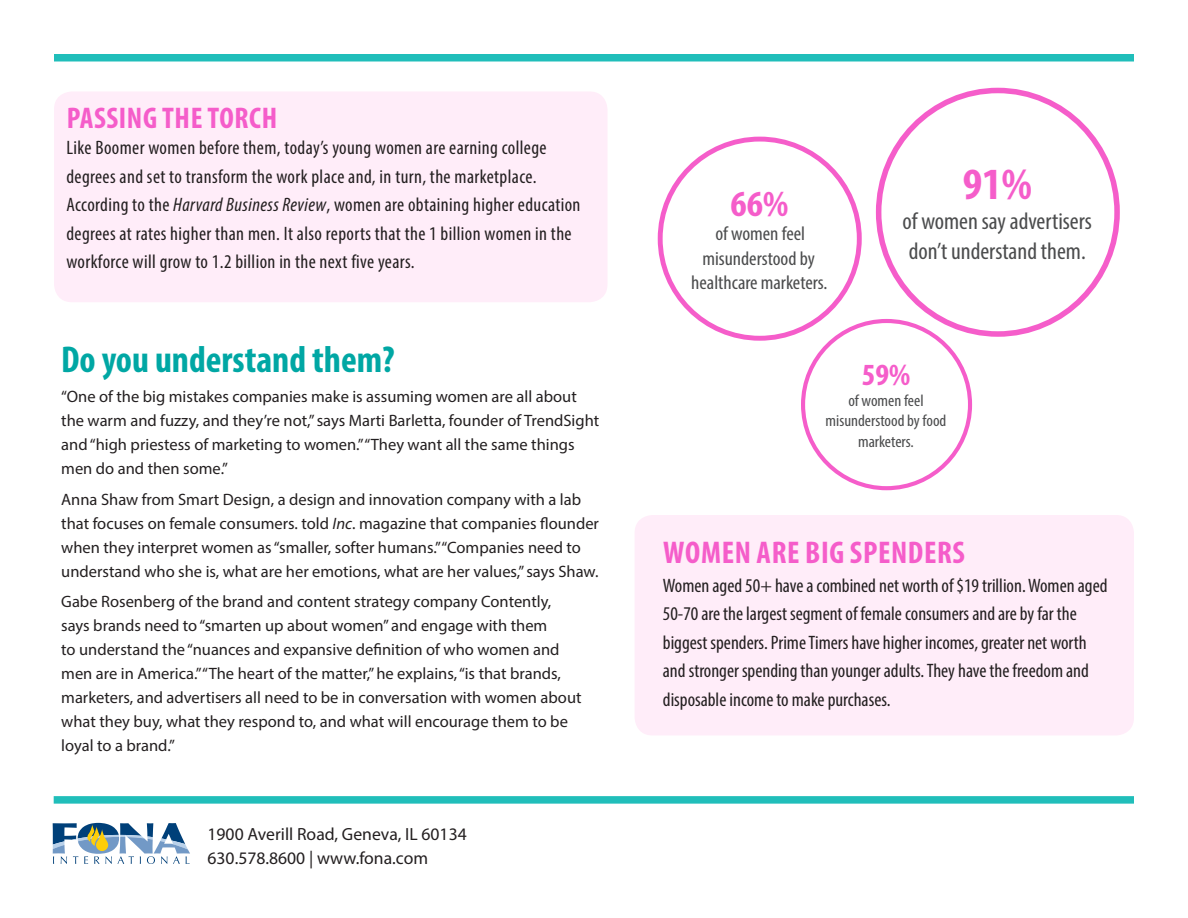
<style>
.page{position:relative;width:1188px;height:918px;background:#fff}
.page>*{position:absolute;margin:0;border:0;box-sizing:border-box;transform-origin:0 0}
.Subheader{font:700 condensed 44.85px "Myriad Pro";color:#f55dca}
.Subheader-2{font:700 condensed 37.5px "Myriad Pro";color:#00a7a4}
.Subheader-3{font:700 condensed 36.75px "Myriad Pro";color:#f55dca;scale:1.04 1}
.Body{font:700 condensed 31.5px "Myriad Pro";letter-spacing:.02em;color:#f55dca}
.Subheader-4{font:700 condensed 30.9px "Myriad Pro";color:#f55dca;scale:1.04 1}
.Body-2{font:700 condensed 30px "Myriad Pro";letter-spacing:.02em;color:#f55dca}
.Subheader-5{font:condensed 23.85px/29.8px "Myriad Pro";color:#4b4c4d}
.Subheader-6{font:condensed 19.65px/24.6px "Myriad Pro";color:#4b4c4d;text-align:center;scale:1.04 1}
.Body-3{font:condensed 19.5px/28.5px "Myriad Pro";letter-spacing:.005em;color:#231f20}
.t1{font:17.7px "Myriad Pro";color:#231f20}
.Body-4{font:16.5px/24px "Myriad Pro";color:#231f20}
.Subheader-7{font:condensed 16.5px/20.5px "Myriad Pro";color:#4b4c4d;text-align:center;scale:1.04 1}
.s1{font-style:italic}
</style>
<div class="page">
<svg style="left:53px;top:823px;width:137px;height:41px"></svg>
<div style="left:54px;top:54px;width:1080px;height:8px;background:#20beba"></div>
<div style="left:54px;top:796px;width:1080px;height:8px;background:#20beba"></div>
<div style="left:876px;top:88px;width:244px;height:249px;border:6px solid #f55dca;border-radius:50%"></div>
<div style="left:801px;top:319px;width:171px;height:171px;border:4px solid #f55dca;border-radius:50%"></div>
<div style="left:658px;top:137px;width:204px;height:204px;border:5px solid #f55dca;border-radius:50%"></div>
<div style="left:635px;top:515px;width:499px;height:220px;background:#ffedf9;border-radius:18px"></div>
<div style="left:54px;top:91px;width:554px;height:211px;background:#ffedf9;border-radius:18px"></div>
<p class="Body-2" style="left:67px;top:99px;width:212px">PASSING THE TORCH</p>
<p class="Body-3" style="left:66px;top:133px;width:516px">Like Boomer women before them, today’s young women are earning college degrees and set to transform the work place and, in turn, the marketplace.<br>According to the <span class="s1">Harvard Business Review</span>, women are obtaining higher education degrees at rates higher than men. It also reports that the 1 billion women in the workforce will grow to 1.2 billion in the next five years.</p>
<p class="Subheader-2" style="left:61px;top:336px;width:335px">Do you understand them?</p>
<p class="Body-4" style="left:61px;top:384px;width:540px">“One of the big mistakes companies make is assuming women are all about the warm and fuzzy, and they’re not,” says Marti Barletta, founder of TrendSight and “high priestess of marketing to women.” “They want all the same things men do and then some.”</p>
<p class="Body-4" style="left:61px;top:487px;width:539px">Anna Shaw from Smart Design, a design and innovation company with a lab that focuses on female consumers. told <span class="s1">Inc</span>. magazine that companies flounder when they interpret women as “smaller, softer humans.” “Companies need to understand who she is, what are her emotions, what are her values,” says Shaw.</p>
<p class="Body-4" style="left:61px;top:590px;width:522px">Gabe Rosenberg of the brand and content strategy company Contently, says brands need to “smarten up about women” and engage with them<br>to understand the “nuances and expansive definition of who women and men are in America.” “The heart of the matter,” he explains, “is that brands, marketers, and advertisers all need to be in conversation with women about what they buy, what they respond to, and what will encourage them to be loyal to a brand.”</p>
<p class="t1" style="left:208px;top:823px;width:261px">1900 Averill Road, Geneva, IL 60134</p>
<p class="t1" style="left:208px;top:847px;width:222px">630.578.8600 | www.fona.com</p>
<p class="Subheader-3" style="left:730px;top:180px;width:57px">66%</p>
<p class="Subheader-6" style="left:691px;top:221px;width:132px">of women feel misunderstood by healthcare marketers.</p>
<p class="Subheader" style="left:963px;top:156px;width:71px">91%</p>
<p class="Subheader-5" style="left:903px;top:206px;width:191px">of women say advertisers don’t understand them.</p>
<p class="Subheader-4" style="left:862px;top:356px;width:48px">59%</p>
<p class="Subheader-7" style="left:826px;top:390px;width:118px">of women feel misunderstood by food marketers.</p>
<p class="Body" style="left:663px;top:533px;width:303px">WOMEN ARE BIG SPENDERS</p>
<p class="Body-3" style="left:663px;top:571px;width:446px">Women aged 50+ have a combined net worth of $19 trillion. Women aged 50-70 are the largest segment of female consumers and are by far the biggest spenders. Prime Timers have higher incomes, greater net worth and stronger spending than younger adults. They have the freedom and disposable income to make purchases.</p>
</div>
